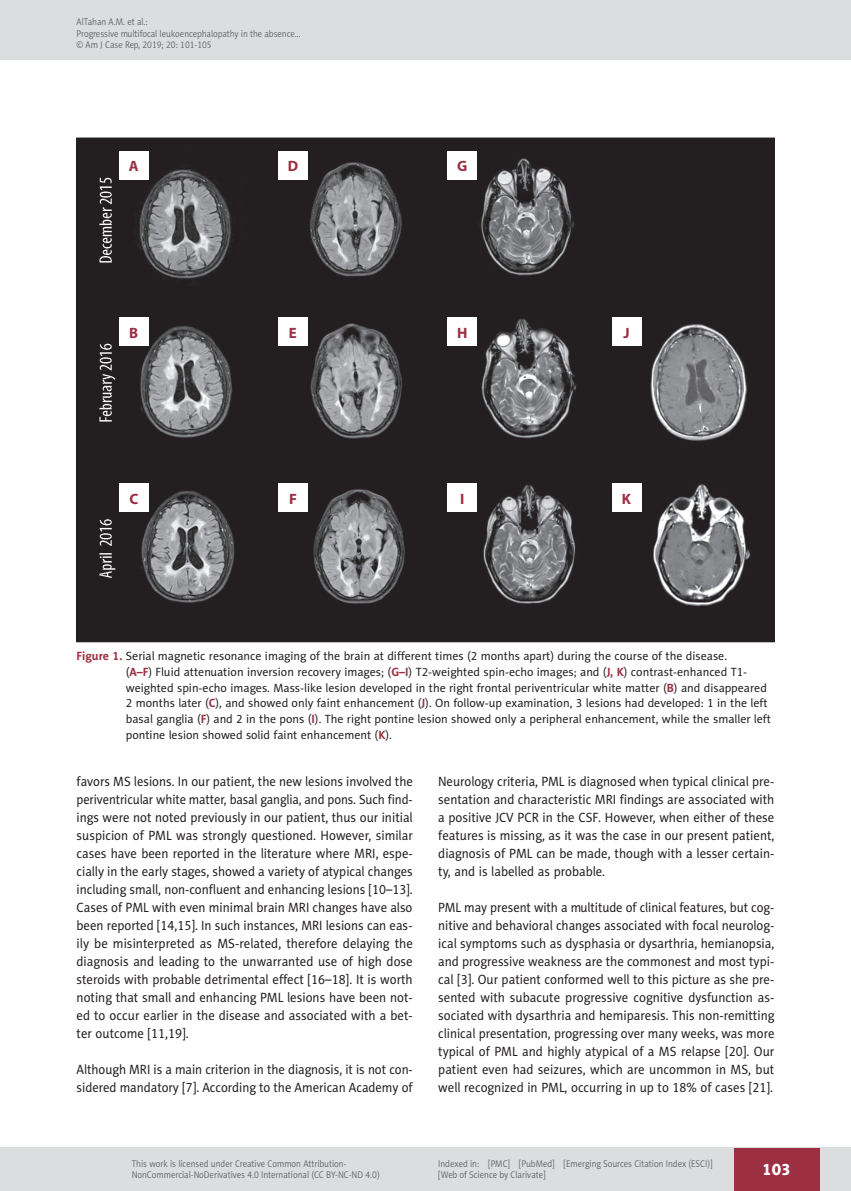
<style>
.page{position:relative;width:851px;height:1191px;background:#fff}
.page>*{position:absolute;margin:0;border:0;box-sizing:border-box;transform-origin:0 0}
.t1{font:16.5px "Naomi Sans EFN Heavy";color:#fff}
.t2{font:700 15px "Myriad Pro";color:#9d2f42}
.AJCR_Body{font:13.5px/18px "Naomi Sans EFN";color:#231f20;text-align:justify;scale:.94 1}
.AJCR_Body-2{font:13.5px/18px "Naomi Sans EFN";color:#231f20;text-align:justify;scale:.95 1}
.AJCR_Rycina_tytul{font:12px/15.8px "Naomi Sans EFN";color:#231f20}
.AJCR_pagina_zywa{font:9.75px/11.2px "Naomi Sans EFN Light";color:#57585a;scale:.9 1}
.AJCR_pagina_sygnatur{font:9.75px "Naomi Sans EFN Light";color:#57585a;scale:.9 1}
.s1{font-weight:700;color:#9d2f42}
</style>
<div class="page">
<img style="left:79px;top:140px;width:693px;height:500px">
<div style="left:119px;top:152px;width:29px;height:28px;background:#fff"></div>
<div style="left:278px;top:152px;width:29px;height:28px;background:#fff"></div>
<div style="left:447px;top:152px;width:30px;height:28px;background:#fff"></div>
<div style="left:119px;top:318px;width:29px;height:28px;background:#fff"></div>
<div style="left:278px;top:318px;width:29px;height:28px;background:#fff"></div>
<div style="left:447px;top:318px;width:30px;height:28px;background:#fff"></div>
<div style="left:611px;top:318px;width:30px;height:28px;background:#fff"></div>
<div style="left:119px;top:484px;width:29px;height:28px;background:#fff"></div>
<div style="left:278px;top:484px;width:29px;height:28px;background:#fff"></div>
<div style="left:447px;top:484px;width:30px;height:28px;background:#fff"></div>
<div style="left:611px;top:484px;width:30px;height:28px;background:#fff"></div>
<div style="left:0;top:1148px;width:850px;height:43px;background:#dcdddf"></div>
<div style="left:733px;top:1147px;width:86px;height:43px;background:#9d2f42"></div>
<div style="left:0;top:0;width:850px;height:60px;background:#dcdddf"></div>
<p class="AJCR_pagina_zywa" style="left:77px;top:16px;width:250px">AlTahan A.M. et al.:<br>Progressive multifocal leukoencephalopathy in the absence…</p>
<p class="AJCR_pagina_sygnatur" style="left:77px;top:39px;width:152px">© Am J Case Rep, 2019; 20: 101-105</p>
<p class="t2" style="left:129px;top:157px;width:11px">A</p>
<p class="t2" style="left:288px;top:157px;width:12px">D</p>
<p class="t2" style="left:457px;top:157px;width:12px">G</p>
<p class="t2" style="left:129px;top:323px;width:11px">B</p>
<p class="t2" style="left:289px;top:323px;width:10px">E</p>
<p class="t2" style="left:457px;top:323px;width:12px">H</p>
<p class="t2" style="left:623px;top:323px;width:8px">J</p>
<p class="t2" style="left:129px;top:489px;width:10px">C</p>
<p class="t2" style="left:289px;top:489px;width:9px">F</p>
<p class="t2" style="left:460px;top:489px;width:6px">I</p>
<p class="t2" style="left:621px;top:489px;width:11px">K</p>
<p class="AJCR_Rycina_tytul" style="left:126px;top:648px;width:646px;text-indent:-49px"><span class="s1">Figure 1.</span> Serial magnetic resonance imaging of the brain at different times (2 months apart) during the course of the disease.<br>(<span class="s1">A–F</span>) Fluid attenuation inversion recovery images; (<span class="s1">G–I</span>) T2-weighted spin-echo images; and (<span class="s1">J, K</span>) contrast-enhanced T1- weighted spin-echo images. Mass-like lesion developed in the right frontal periventricular white matter (<span class="s1">B</span>) and disappeared 2 months later (<span class="s1">C</span>), and showed only faint enhancement (<span class="s1">J</span>). On follow-up examination, 3 lesions had developed: 1 in the left basal ganglia (<span class="s1">F</span>) and 2 in the pons (<span class="s1">I</span>). The right pontine lesion showed only a peripheral enhancement, while the smaller left pontine lesion showed solid faint enhancement (<span class="s1">K</span>).</p>
<p class="AJCR_Body" style="left:77px;top:772px;width:359px">favors MS lesions. In our patient, the new lesions involved the periventricular white matter, basal ganglia, and pons. Such find&shy;ings were not noted previously in our patient, thus our initial suspicion of PML was strongly questioned. However, similar cases have been reported in the literature where MRI, espe&shy;cially in the early stages, showed a variety of atypical changes including small, non-confluent and enhancing lesions [10–13].<br>Cases of PML with even minimal brain MRI changes have also been reported [14,15]. In such instances, MRI lesions can eas&shy;ily be misinterpreted as MS-related, therefore delaying the diagnosis and leading to the unwarranted use of high dose steroids with probable detrimental effect [16–18]. It is worth noting that small and enhancing PML lesions have been not&shy;ed to occur earlier in the disease and associated with a bet&shy;ter outcome [11,19].</p>
<p class="AJCR_Body" style="left:77px;top:1060px;width:359px">Although MRI is a main criterion in the diagnosis, it is not con&shy;sidered mandatory [7]. According to the American Academy of</p>
<p class="AJCR_Body-2" style="left:438px;top:772px;width:355px">Neurology criteria, PML is diagnosed when typical clinical pre&shy;sentation and characteristic MRI findings are associated with a positive JCV PCR in the CSF. However, when either of these features is missing, as it was the case in our present patient, diagnosis of PML can be made, though with a lesser certain&shy;ty, and is labelled as probable.</p>
<p class="AJCR_Body" style="left:438px;top:898px;width:359px">PML may present with a multitude of clinical features, but cog&shy;nitive and behavioral changes associated with focal neurolog&shy;ical symptoms such as dysphasia or dysarthria, hemianopsia, and progressive weakness are the commonest and most typi&shy;cal [3]. Our patient conformed well to this picture as she pre&shy;sented with subacute progressive cognitive dysfunction as&shy;sociated with dysarthria and hemiparesis. This non-remitting clinical presentation, progressing over many weeks, was more typical of PML and highly atypical of a MS relapse [20]. Our patient even had seizures, which are uncommon in MS, but well recognized in PML, occurring in up to 18% of cases [21].</p>
<p class="AJCR_pagina_zywa" style="left:132px;top:1158px;width:277px">This work is licensed under Creative Common Attribution-<br>NonCommercial-NoDerivatives 4.0 International (CC BY-NC-ND 4.0)</p>
<p class="AJCR_pagina_zywa" style="left:438px;top:1158px;width:306px">Indexed in: [PMC] [PubMed] [Emerging Sources Citation Index (ESCI)] [Web of Science by Clarivate]</p>
<p class="t1" style="left:762px;top:1159px;width:30px">103</p>
</div>
